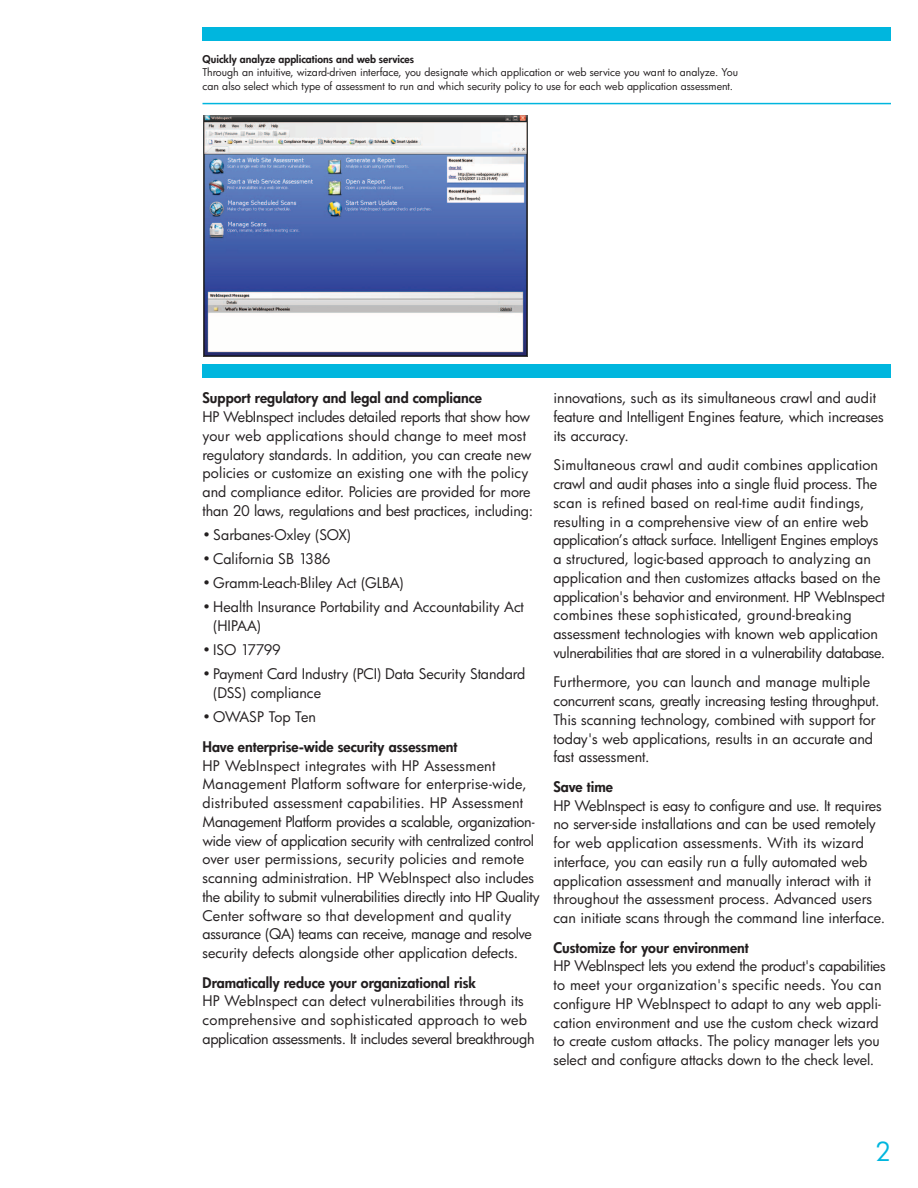
<style>
.page{position:relative;width:918px;height:1188px;background:#fff}
.page>*{position:absolute;margin:0;border:0;box-sizing:border-box;transform-origin:0 0}
.t1{font:25.5px "Futura Bk";color:#00b6de}
.t2{font:14.25px/18.8px "Futura Bk";letter-spacing:-.005em;color:#231f20}
.t3{font:14.25px "Futura Hv";color:#231f20}
.t4{font:14.25px "Futura Bk";letter-spacing:-.03em;color:#231f20}
.t5{font:10.5px/13.5px "Futura Bk";letter-spacing:-.005em;color:#231f20}
.t6{font:10.5px "Futura Hv";color:#231f20}
</style>
<div class="page">
<hr style="left:202px;top:103px;width:689px;height:1px;background:#00b6de">
<div style="left:202px;top:27px;width:689px;height:13px;background:#00b6de"></div>
<img style="left:203px;top:115px;width:324px;height:241px">
<div style="left:202px;top:364px;width:689px;height:14px;background:#00b6de"></div>
<p class="t6" style="left:202px;top:54px;width:213px">Quickly analyze applications and web services</p>
<p class="t5" style="left:202px;top:66px;width:537px">Through an intuitive, wizard-driven interface, you designate which application or web service you want to analyze. You can also select which type of assessment to run and which security policy to use for each web application assessment.</p>
<p class="t3" style="left:202px;top:392px;width:281px">Support regulatory and legal and compliance</p>
<p class="t2" style="left:202px;top:409px;width:332px">HP WebInspect includes detailed reports that show how your web applications should change to meet most regulatory standards. In addition, you can create new policies or customize an existing one with the policy and compliance editor. Policies are provided for more than 20 laws, regulations and best practices, including:</p>
<p class="t2" style="left:202px;top:527px;width:150px">• Sarbanes-Oxley (SOX)</p>
<p class="t2" style="left:202px;top:551px;width:130px">• California SB 1386</p>
<p class="t2" style="left:202px;top:575px;width:203px">• Gramm-Leach-Bliley Act (GLBA)</p>
<p class="t2" style="left:213px;top:599px;width:312px;text-indent:-11px">• Health Insurance Portability and Accountability Act (HIPAA)</p>
<p class="t4" style="left:202px;top:644px;width:80px">• ISO 17799</p>
<p class="t2" style="left:213px;top:666px;width:314px;text-indent:-11px">• Payment Card Industry (PCI) Data Security Standard (DSS) compliance</p>
<p class="t4" style="left:202px;top:711px;width:115px">• OWASP Top Ten</p>
<p class="t3" style="left:202px;top:740px;width:256px">Have enterprise-wide security assessment</p>
<p class="t2" style="left:202px;top:757px;width:339px">HP WebInspect integrates with HP Assessment Management Platform software for enterprise-wide, distributed assessment capabilities. HP Assessment Management Platform provides a scalable, organization&shy;wide view of application security with centralized control over user permissions, security policies and remote scanning administration. HP WebInspect also includes the ability to submit vulnerabilities directly into HP Quality Center software so that development and quality assurance (QA) teams can receive, manage and resolve security defects alongside other application defects.</p>
<p class="t3" style="left:202px;top:976px;width:275px">Dramatically reduce your organizational risk</p>
<p class="t2" style="left:202px;top:993px;width:334px">HP WebInspect can detect vulnerabilities through its comprehensive and sophisticated approach to web application assessments. It includes several breakthrough</p>
<p class="t2" style="left:554px;top:390px;width:332px">innovations, such as its simultaneous crawl and audit feature and Intelligent Engines feature, which increases its accuracy.</p>
<p class="t2" style="left:554px;top:457px;width:333px">Simultaneous crawl and audit combines application crawl and audit phases into a single fluid process. The scan is refined based on real-time audit findings, resulting in a comprehensive view of an entire web application’s attack surface. Intelligent Engines employs a structured, logic-based approach to analyzing an application and then customizes attacks based on the application's behavior and environment. HP WebInspect combines these sophisticated, ground-breaking assessment technologies with known web application vulnerabilities that are stored in a vulnerability database.</p>
<p class="t2" style="left:554px;top:674px;width:327px">Furthermore, you can launch and manage multiple concurrent scans, greatly increasing testing throughput.<br>This scanning technology, combined with support for today's web applications, results in an accurate and fast assessment.</p>
<p class="t3" style="left:554px;top:780px;width:61px">Save time</p>
<p class="t2" style="left:554px;top:797px;width:333px">HP WebInspect is easy to configure and use. It requires no server-side installations and can be used remotely for web application assessments. With its wizard interface, you can easily run a fully automated web application assessment and manually interact with it throughout the assessment process. Advanced users can initiate scans through the command line interface.</p>
<p class="t3" style="left:554px;top:941px;width:197px">Customize for your environment</p>
<p class="t2" style="left:554px;top:958px;width:334px">HP WebInspect lets you extend the product's capabilities to meet your organization's specific needs. You can configure HP WebInspect to adapt to any web appli - cation environment and use the custom check wizard to create custom attacks. The policy manager lets you select and configure attacks down to the check level.</p>
<h1 class="t1" style="left:875px;top:1140px;width:17px">2</h1>
</div>
